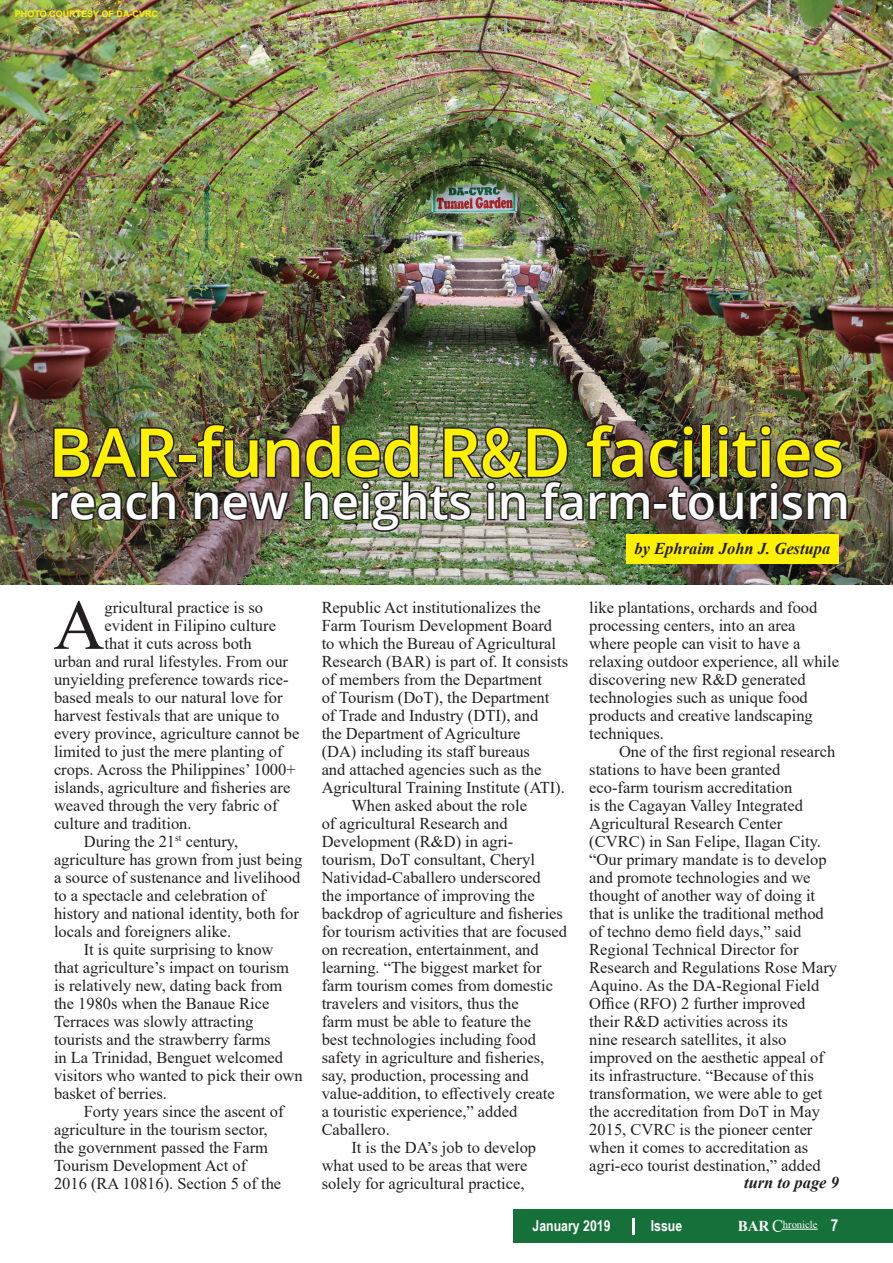
<style>
.page{position:relative;width:893px;height:1263px;background:#fff}
.page>*{position:absolute;margin:0;border:0;box-sizing:border-box;transform-origin:0 0}
.t1{font:70.8px "Times New Roman";color:#231f20}
.t2{font:600 67.5px "Open Sans";letter-spacing:-.02em;color:#fff101}
.t3{font:600 48px "Open Sans";color:#fff}
.t4{font:16.5px/18px "Times New Roman";color:#231f20}
.t5{font:italic 700 16.5px "Times New Roman";color:#231f20}
.t6{font:700 15px "Arial Narrow";color:#fff}
.t7{font:10.5px "Times New Roman";color:#fff}
.t8{font:700 9px "Arial";color:#fff101}
.s1{font-weight:700;font-size:15px}
.s2{font-size:18.15px}
.s3{font-family:"Arial Narrow";font-weight:700;font-size:16.5px}
</style>
<div class="page">
<div style="left:513px;top:1209px;width:380px;height:33px;background:#157139"></div>
<hr style="left:782px;top:1229px;width:36px;height:1px;background:#fff">
<svg style="left:633px;top:1218px;width:1px;height:17px"></svg>
<img style="left:0;top:0;width:893px;height:585px">
<div style="left:177px;top:454px;width:20px;height:9px;border:3px solid #231f20"></div>
<img style="left:49px;top:422px;width:134px;height:101px">
<img style="left:192px;top:422px;width:657px;height:112px">
<div style="left:626px;top:534px;width:213px;height:29px;background:#fff101"></div>
<p class="t8" style="left:15px;top:8px;width:145px">PHOTO COURTESY OF DA-CVRC</p>
<h2 class="t2" style="left:48px;top:406px;width:797px">BAR-funded R&amp;D facilities</h2>
<h3 class="t3" style="left:48px;top:468px;width:803px">reach new heights in farm-tourism</h3>
<h1 class="t1" style="left:53px;top:575px;width:53px">A</h1>
<p class="t4" style="left:105px;top:598px;width:160px">gricultural practice is so</p>
<p class="t4" style="left:105px;top:616px;width:173px">evident in Filipino culture</p>
<p class="t4" style="left:105px;top:634px;width:149px">that it cuts across both</p>
<p class="t4" style="left:54px;top:652px;width:236px">urban and rural lifestyles. From our</p>
<p class="t4" style="left:54px;top:670px;width:236px">unyielding preference towards rice-</p>
<p class="t4" style="left:54px;top:688px;width:230px">based meals to our natural love for</p>
<p class="t4" style="left:54px;top:706px;width:227px">harvest festivals that are unique to</p>
<p class="t4" style="left:54px;top:724px;width:247px">every province, agriculture cannot be</p>
<p class="t4" style="left:54px;top:742px;width:230px">limited to just the mere planting of</p>
<p class="t4" style="left:54px;top:760px;width:243px">crops. Across the Philippines’ 1000+</p>
<p class="t4" style="left:54px;top:778px;width:238px">islands, agriculture and fisheries are</p>
<p class="t4" style="left:54px;top:796px;width:225px">weaved through the very fabric of</p>
<p class="t4" style="left:54px;top:814px;width:139px">culture and tradition.</p>
<p class="t4" style="left:84px;top:832px;width:156px">During the 21<sup>st</sup> century,</p>
<p class="t4" style="left:54px;top:850px;width:250px">agriculture has grown from just being</p>
<p class="t4" style="left:54px;top:868px;width:248px">a source of sustenance and livelihood</p>
<p class="t4" style="left:54px;top:886px;width:213px">to a spectacle and celebration of</p>
<p class="t4" style="left:54px;top:904px;width:246px">history and national identity, both for</p>
<p class="t4" style="left:54px;top:922px;width:179px">locals and foreigners alike.</p>
<p class="t4" style="left:84px;top:940px;width:191px">It is quite surprising to know</p>
<p class="t4" style="left:54px;top:958px;width:236px">that agriculture’s impact on tourism</p>
<p class="t4" style="left:54px;top:976px;width:230px">is relatively new, dating back from</p>
<p class="t4" style="left:54px;top:994px;width:217px">the 1980s when the Banaue Rice</p>
<p class="t4" style="left:54px;top:1012px;width:201px">Terraces was slowly attracting</p>
<p class="t4" style="left:54px;top:1030px;width:218px">tourists and the strawberry farms</p>
<p class="t4" style="left:54px;top:1048px;width:231px">in La Trinidad, Benguet welcomed</p>
<p class="t4" style="left:54px;top:1066px;width:250px">visitors who wanted to pick their own</p>
<p class="t4" style="left:54px;top:1084px;width:114px">basket of berries.</p>
<p class="t4" style="left:84px;top:1102px;width:201px">Forty years since the ascent of</p>
<p class="t4" style="left:54px;top:1120px;width:215px">agriculture in the tourism sector,</p>
<p class="t4" style="left:54px;top:1138px;width:215px">the government passed the Farm</p>
<p class="t4" style="left:54px;top:1156px;width:194px">Tourism Development Act of</p>
<p class="t4" style="left:54px;top:1174px;width:229px">2016 (RA 10816). Section 5 of the</p>
<p class="t4" style="left:322px;top:598px;width:221px">Republic Act institutionalizes the</p>
<p class="t4" style="left:322px;top:616px;width:232px">Farm Tourism Development Board</p>
<p class="t4" style="left:322px;top:634px;width:236px">to which the Bureau of Agricultural</p>
<p class="t4" style="left:322px;top:652px;width:248px">Research (BAR) is part of. It consists</p>
<p class="t4" style="left:322px;top:670px;width:222px">of members from the Department</p>
<p class="t4" style="left:322px;top:688px;width:229px">of Tourism (DoT), the Department</p>
<p class="t4" style="left:322px;top:706px;width:218px">of Trade and Industry (DTI), and</p>
<p class="t4" style="left:322px;top:724px;width:200px">the Department of Agriculture</p>
<p class="t4" style="left:322px;top:742px;width:210px">(DA) including its staff bureaus</p>
<p class="t4" style="left:322px;top:760px;width:221px">and attached agencies such as the</p>
<p class="t4" style="left:322px;top:778px;width:245px">Agricultural Training Institute (ATI).</p>
<p class="t4" style="left:351px;top:796px;width:177px">When asked about the role</p>
<p class="t4" style="left:322px;top:814px;width:188px">of agricultural Research and</p>
<p class="t4" style="left:322px;top:832px;width:193px">Development (R&amp;D) in agri-</p>
<p class="t4" style="left:322px;top:850px;width:215px">tourism, DoT consultant, Cheryl</p>
<p class="t4" style="left:322px;top:868px;width:220px">Natividad-Caballero underscored</p>
<p class="t4" style="left:322px;top:886px;width:215px">the importance of improving the</p>
<p class="t4" style="left:322px;top:904px;width:243px">backdrop of agriculture and fisheries</p>
<p class="t4" style="left:322px;top:922px;width:247px">for tourism activities that are focused</p>
<p class="t4" style="left:322px;top:940px;width:219px">on recreation, entertainment, and</p>
<p class="t4" style="left:322px;top:958px;width:221px">learning. “The biggest market for</p>
<p class="t4" style="left:322px;top:976px;width:233px">farm tourism comes from domestic</p>
<p class="t4" style="left:322px;top:994px;width:199px">travelers and visitors, thus the</p>
<p class="t4" style="left:322px;top:1012px;width:211px">farm must be able to feature the</p>
<p class="t4" style="left:322px;top:1030px;width:216px">best technologies including food</p>
<p class="t4" style="left:322px;top:1048px;width:224px">safety in agriculture and fisheries,</p>
<p class="t4" style="left:322px;top:1066px;width:208px">say, production, processing and</p>
<p class="t4" style="left:322px;top:1084px;width:234px">value-addition, to effectively create</p>
<p class="t4" style="left:322px;top:1102px;width:197px">a touristic experience,” added</p>
<p class="t4" style="left:322px;top:1120px;width:70px">Caballero.</p>
<p class="t4" style="left:351px;top:1138px;width:186px">It is the DA’s job to develop</p>
<p class="t4" style="left:322px;top:1156px;width:207px">what used to be areas that were</p>
<p class="t4" style="left:322px;top:1174px;width:204px">solely for agricultural practice,</p>
<p class="t5" style="left:635px;top:537px;width:197px">by Ephraim John J. Gestupa</p>
<p class="t4" style="left:589px;top:598px;width:251px">like plantations, orchards and food processing centers, into an area where people can visit to have a relaxing outdoor experience, all while discovering new R&amp;D generated technologies such as unique food products and creative landscaping techniques.</p>
<p class="t4" style="left:589px;top:742px;width:249px;text-indent:30px">One of the first regional research stations to have been granted eco-farm tourism accreditation<br>is the Cagayan Valley Integrated Agricultural Research Center (CVRC) in San Felipe, Ilagan City. “Our primary mandate is to develop and promote technologies and we thought of another way of doing it that is unlike the traditional method of techno demo field days,” said Regional Technical Director for Research and Regulations Rose Mary Aquino. As the DA-Regional Field Office (RFO) 2 further improved their R&amp;D activities across its<br>nine research satellites, it also improved on the aesthetic appeal of its infrastructure. “Because of this transformation, we were able to get the accreditation from DoT in May 2015, CVRC is the pioneer center when it comes to accreditation as agri-eco tourist destination,” added</p>
<p class="t5" style="left:744px;top:1171px;width:96px">turn to page 9</p>
<p class="t6" style="left:533px;top:1214px;width:79px">January 2019</p>
<p class="t6" style="left:651px;top:1214px;width:33px">Issue</p>
<p class="t7" style="left:738px;top:1217px;width:102px"><span class="s1">BAR</span> <span class="s2">C</span>hronicle <span class="s3">7</span></p>
</div>
